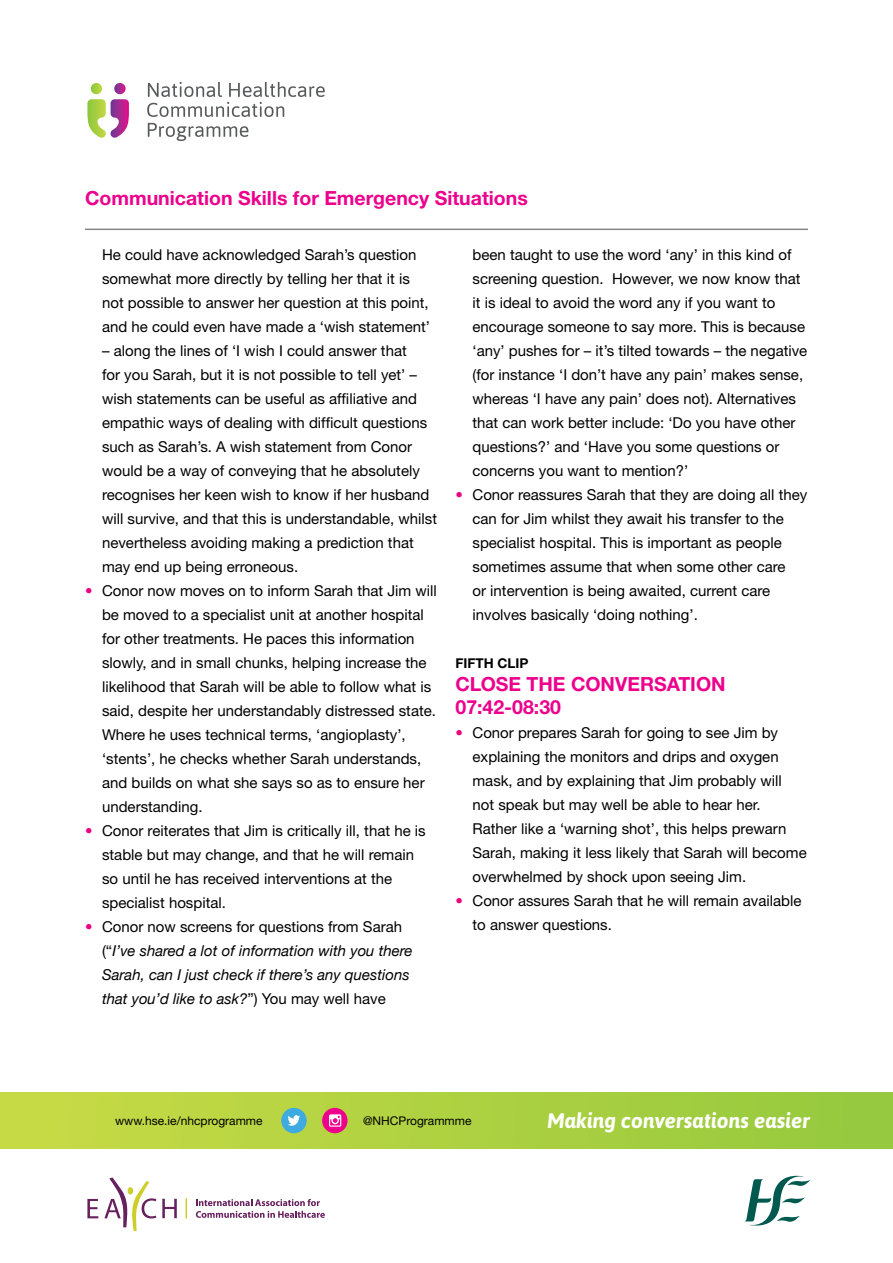
<style>
.page{position:relative;width:893px;height:1263px;background:#fff}
.page>*{position:absolute;margin:0;border:0;box-sizing:border-box;transform-origin:0 0}
.t1{font:italic 700 21px "Asap";color:#fff}
.t2{font:700 19.5px/23.4px "Helvetica Neue LTW1 G";color:#ec008c}
.t3{font:15px/24px "Helvetica Neue";color:#000}
.t4{font:italic 15px/24px "Helvetica Neue";color:#000}
.t5{font:700 13.5px "Helvetica Neue LTW1 G";color:#000}
.t6{font:12px "Helvetica Neue";color:#000}
.s1{color:#ed0181}
.s2{font-style:normal;color:#ed0181}
.s3{font-style:normal}
</style>
<div class="page">
<div style="left:0;top:1092px;width:893px;height:57px;background:linear-gradient(to right,#c9db45,#95c83e)"></div>
<svg style="left:147px;top:82px;width:178px;height:35px"></svg>
<svg style="left:148px;top:123px;width:100px;height:18px"></svg>
<svg style="left:87px;top:83px;width:42px;height:55px"></svg>
<svg style="left:744px;top:1175px;width:66px;height:51px"></svg>
<svg style="left:87px;top:1199px;width:11px;height:19px"></svg>
<svg style="left:162px;top:1199px;width:15px;height:19px"></svg>
<svg style="left:104px;top:1177px;width:52px;height:54px"></svg>
<svg style="left:186px;top:1198px;width:1px;height:20px"></svg>
<svg style="left:196px;top:1199px;width:129px;height:19px"></svg>
<div style="left:322px;top:1108px;width:26px;height:25px;background:#ec008c;border-radius:50%"></div>
<svg style="left:329px;top:1114px;width:12px;height:13px"></svg>
<div style="left:281px;top:1108px;width:26px;height:25px;background:#3eaae0;border-radius:50%"></div>
<svg style="left:288px;top:1115px;width:12px;height:11px"></svg>
<hr style="left:85px;top:229px;width:723px;height:1px;background:#898586">
<h2 class="t2" style="left:85px;top:186px;width:444px">Communication Skills for Emergency Situations</h2>
<p class="t3" style="left:102px;top:242px;width:329px">He could have acknowledged Sarah’s question somewhat more directly by telling her that it is not possible to answer her question at this point, and he could even have made a ‘wish statement’</p>
<p class="t3" style="left:102px;top:338px;width:337px">– along the lines of ‘I wish I could answer that<br>for you Sarah, but it is not possible to tell yet’ – wish statements can be useful as affiliative and empathic ways of dealing with difficult questions such as Sarah’s. A wish statement from Conor would be a way of conveying that he absolutely recognises her keen wish to know if her husband will survive, and that this is understandable, whilst nevertheless avoiding making a prediction that may end up being erroneous.</p>
<p class="t3" style="left:102px;top:578px;width:336px;text-indent:-17px"><span class="s1">•</span> Conor now moves on to inform Sarah that Jim will be moved to a specialist unit at another hospital for other treatments. He paces this information slowly, and in small chunks, helping increase the likelihood that Sarah will be able to follow what is said, despite her understandably distressed state.<br>Where he uses technical terms, ‘angioplasty’, ‘stents’, he checks whether Sarah understands, and builds on what she says so as to ensure her understanding.</p>
<p class="t3" style="left:102px;top:818px;width:325px;text-indent:-17px"><span class="s1">•</span> Conor reiterates that Jim is critically ill, that he is stable but may change, and that he will remain so until he has received interventions at the specialist hospital.</p>
<p class="t4" style="left:102px;top:915px;width:312px;text-indent:-17px"><span class="s2">•</span> <span class="s3">Conor now screens for questions from Sarah (“</span>I’ve shared a lot of information with you there Sarah, can I just check if there’s any questions that you’d like to ask?<span class="s3">”) You may well have</span></p>
<p class="t3" style="left:472px;top:242px;width:336px">been taught to use the word ‘any’ in this kind of screening question. However, we now know that it is ideal to avoid the word any if you want to encourage someone to say more. This is because ‘any’ pushes for – it’s tilted towards – the negative (for instance ‘I don’t have any pain’ makes sense, whereas ‘I have any pain’ does not). Alternatives that can work better include: ‘Do you have other questions?’ and ‘Have you some questions or concerns you want to mention?’</p>
<p class="t3" style="left:472px;top:482px;width:336px;text-indent:-17px"><span class="s1">•</span> Conor reassures Sarah that they are doing all they can for Jim whilst they await his transfer to the specialist hospital. This is important as people sometimes assume that when some other care<br>or intervention is being awaited, current care involves basically ‘doing nothing’.</p>
<p class="t5" style="left:455px;top:654px;width:74px">FIFTH CLIP</p>
<h2 class="t2" style="left:455px;top:672px;width:272px">CLOSE THE CONVERSATION<br>07:42-08:30</h2>
<p class="t3" style="left:472px;top:721px;width:336px;text-indent:-17px"><span class="s1">•</span> Conor prepares Sarah for going to see Jim by explaining the monitors and drips and oxygen mask, and by explaining that Jim probably will not speak but may well be able to hear her.<br>Rather like a ‘warning shot’, this helps prewarn Sarah, making it less likely that Sarah will become overwhelmed by shock upon seeing Jim.</p>
<p class="t3" style="left:472px;top:889px;width:330px;text-indent:-17px"><span class="s1">•</span> Conor assures Sarah that he will remain available to answer questions.</p>
<p class="t6" style="left:115px;top:1112px;width:149px">www.hse.ie/nhcprogramme</p>
<p class="t6" style="left:363px;top:1112px;width:110px">@NHCProgrammme</p>
<h1 class="t1" style="left:547px;top:1108px;width:265px">Making conversations easier</h1>
</div>
